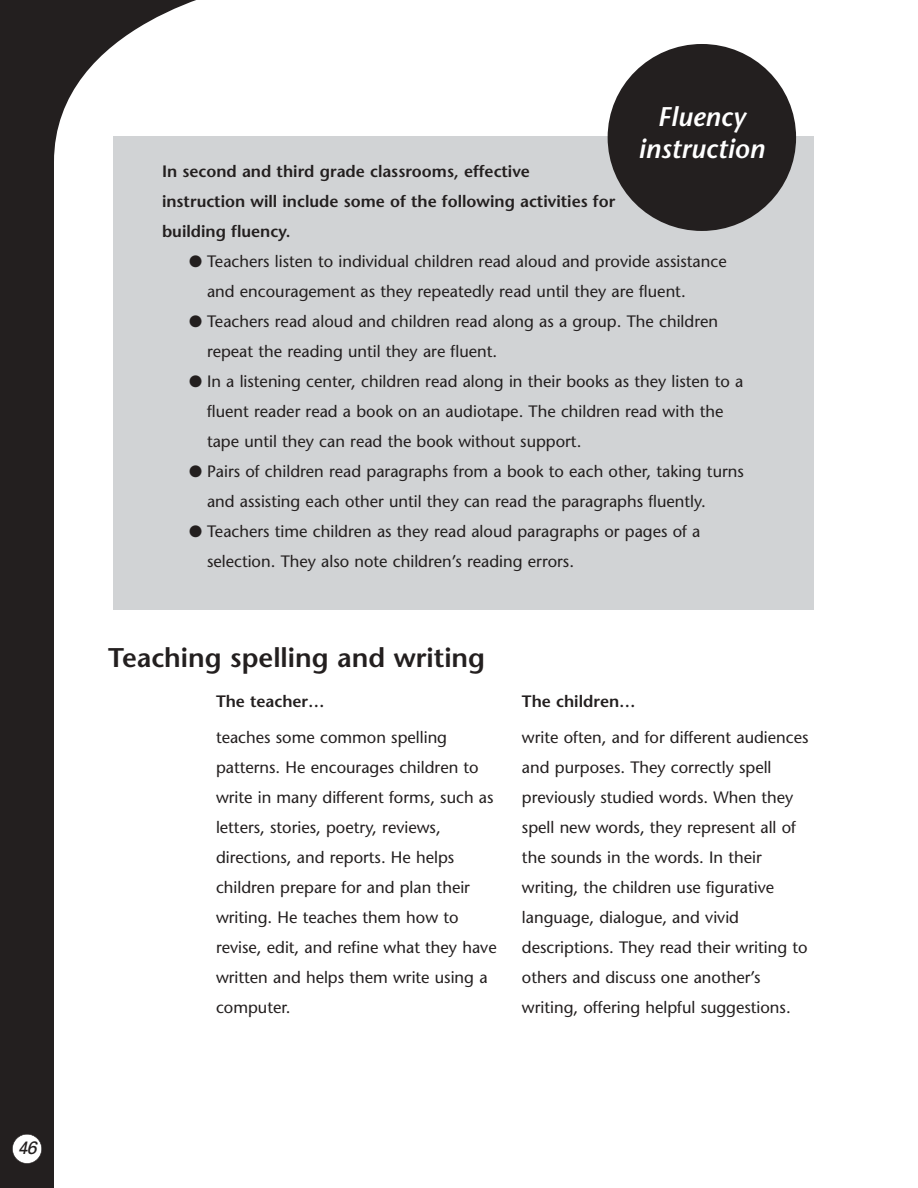
<style>
.page{position:relative;width:918px;height:1188px;background:#fff}
.page>*{position:absolute;margin:0;border:0;box-sizing:border-box;transform-origin:0 0}
.t1{font:600 27px "Stone Sans";color:#231f1f}
.t2{font:italic 600 27px/32.4px "Stone Sans";color:#fff;text-align:center}
.t3{font:italic 18px "Univers";color:#231f1f}
.t4{font:16.5px/30px "Stone Sans";color:#231f1f}
.t5{font:600 16.5px/30px "Stone Sans";color:#231f1f}
</style>
<div class="page">
<div style="left:113px;top:137px;width:701px;height:473px;background:#d1d3d5"></div>
<svg style="left:0;top:0;width:242px;height:1188px"></svg>
<div style="left:12px;top:1134px;width:30px;height:30px;background:#fff;border-radius:50%"></div>
<div style="left:12px;top:1134px;width:30px;height:30px;border:1px solid #231f1f;border-radius:50%"></div>
<div style="left:608px;top:44px;width:188px;height:187px;background:#231f1f;border-radius:50%"></div>
<p class="t3" style="left:18px;top:1141px;width:21px">46</p>
<p class="t5" style="left:162px;top:158px;width:455px">In second and third grade classrooms, effective instruction will include some of the following activities for building fluency.</p>
<p class="t2" style="left:638px;top:103px;width:128px">Fluency instruction</p>
<p class="t4" style="left:207px;top:248px;width:521px;text-indent:-18px">● Teachers listen to individual children read aloud and provide assistance and encouragement as they repeatedly read until they are fluent.</p>
<p class="t4" style="left:207px;top:308px;width:513px;text-indent:-18px">● Teachers read aloud and children read along as a group. The children repeat the reading until they are fluent.</p>
<p class="t4" style="left:207px;top:368px;width:538px;text-indent:-18px">● In a listening center, children read along in their books as they listen to a fluent reader read a book on an audiotape. The children read with the tape until they can read the book without support.</p>
<p class="t4" style="left:207px;top:458px;width:538px;text-indent:-18px">● Pairs of children read paragraphs from a book to each other, taking turns and assisting each other until they can read the paragraphs fluently.</p>
<p class="t4" style="left:207px;top:518px;width:495px;text-indent:-18px">● Teachers time children as they read aloud paragraphs or pages of a selection. They also note children’s reading errors.</p>
<h4 class="t1" style="left:108px;top:647px;width:379px">Teaching spelling and writing</h4>
<p class="t5" style="left:216px;top:688px;width:110px">The teacher…</p>
<p class="t4" style="left:216px;top:724px;width:282px">teaches some common spelling patterns. He encourages children to write in many different forms, such as letters, stories, poetry, reviews, directions, and reports. He helps children prepare for and plan their writing. He teaches them how to revise, edit, and refine what they have written and helps them write using a computer.</p>
<p class="t5" style="left:522px;top:688px;width:115px">The children…</p>
<p class="t4" style="left:522px;top:724px;width:288px">write often, and for different audiences and purposes. They correctly spell previously studied words. When they spell new words, they represent all of the sounds in the words. In their writing, the children use figurative language, dialogue, and vivid descriptions. They read their writing to others and discuss one another’s writing, offering helpful suggestions.</p>
</div>
